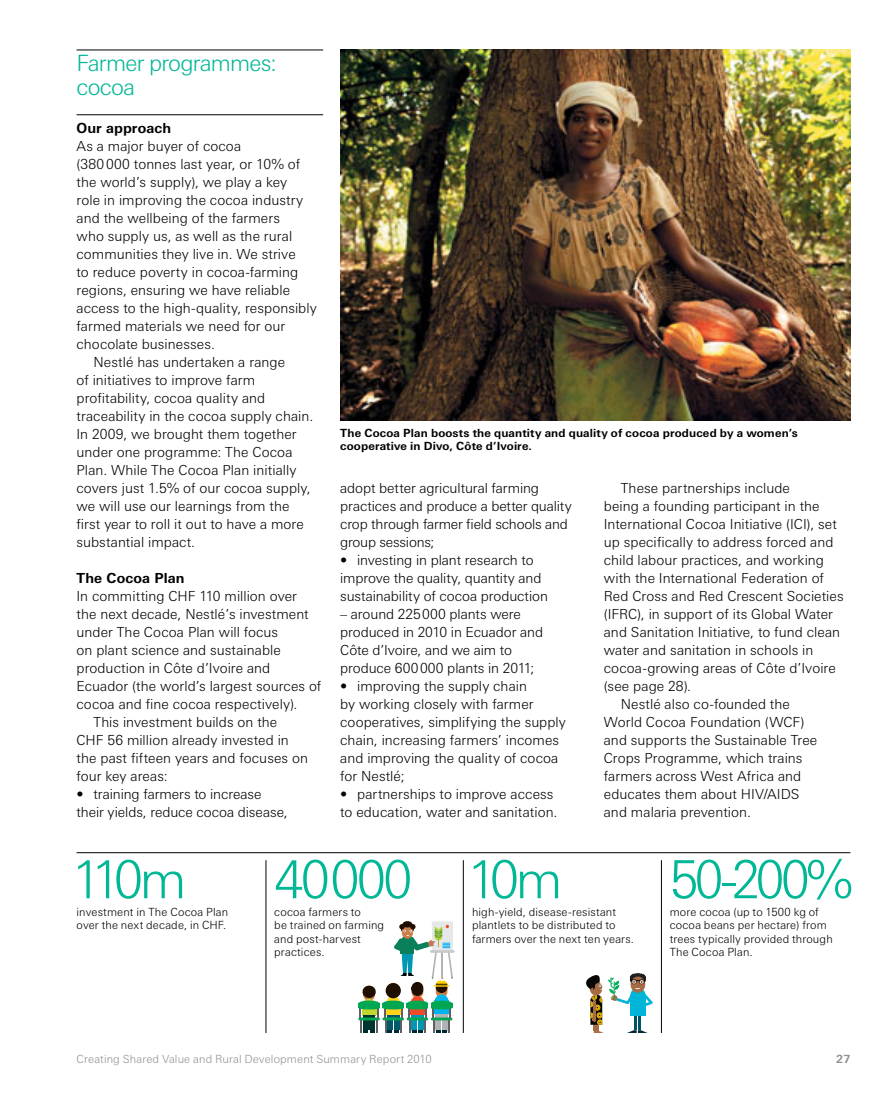
<style>
.page{position:relative;width:893px;height:1106px;background:#fff}
.page>*{position:absolute;margin:0;border:0;box-sizing:border-box;transform-origin:0 0}
.t1{font:300 52.5px "LT Univers Basic";letter-spacing:-.065em;color:#00b796}
.t2{font:300 22.5px/24px "LT Univers Basic";letter-spacing:-.03em;color:#00b796}
.t3{font:300 13.8px/18px "LT Univers Basic";letter-spacing:.005em;color:#000}
.t4{font:700 13.8px "LT Univers Basic";letter-spacing:.01em;color:#000}
.t5{font:300 11.25px/13.5px "LT Univers Basic";letter-spacing:.015em;color:#000}
.t6{font:700 11.25px/13.5px "LT Univers Basic";letter-spacing:.015em;color:#000}
.t7{font:300 11.25px "LT Univers Basic";letter-spacing:.01em;color:#919195}
.t8{font:700 11.25px "LT Univers Basic";color:#919195}
</style>
<div class="page">
<hr style="left:430px;top:950px;width:25px;height:2px;background:#c7c8ca">
<svg style="left:412px;top:982px;width:11px;height:16px"></svg>
<div style="left:412px;top:984px;width:11px;height:12px;background:#1e0f00;border-radius:50%"></div>
<div style="left:410px;top:996px;width:14px;height:14px;background:#f04c29;border-radius:50%"></div>
<svg style="left:407px;top:1000px;width:21px;height:6px"></svg>
<div style="left:407px;top:1003px;width:21px;height:5px;background:#00a651"></div>
<svg style="left:386px;top:996px;width:14px;height:14px"></svg>
<svg style="left:382px;top:1000px;width:22px;height:6px"></svg>
<div style="left:382px;top:1003px;width:22px;height:5px;background:#00a651"></div>
<div style="left:386px;top:983px;width:15px;height:15px;background:#1e0f00;border-radius:50%"></div>
<div style="left:363px;top:985px;width:12px;height:15px;background:#ce7d49;border-radius:6px"></div>
<svg style="left:362px;top:985px;width:14px;height:13px"></svg>
<svg style="left:358px;top:1000px;width:22px;height:6px"></svg>
<div style="left:358px;top:1003px;width:22px;height:5px;background:#00a651"></div>
<svg style="left:436px;top:982px;width:11px;height:15px"></svg>
<div style="left:435px;top:994px;width:14px;height:14px;background:#00b5f1;border-radius:50%"></div>
<svg style="left:431px;top:1000px;width:21px;height:6px"></svg>
<div style="left:431px;top:1003px;width:21px;height:5px;background:#00a651"></div>
<svg style="left:358px;top:1006px;width:94px;height:27px"></svg>
<div style="left:436px;top:982px;width:11px;height:11px;background:#1e0f00;border-radius:50%"></div>
<svg style="left:394px;top:921px;width:59px;height:69px"></svg>
<svg style="left:586px;top:972px;width:67px;height:61px"></svg>
<img style="left:340px;top:50px;width:510px;height:371px">
<hr style="left:77px;top:50px;width:246px;height:1px;background:#000">
<hr style="left:77px;top:114px;width:246px;height:1px;background:#000">
<hr style="left:463px;top:860px;width:1px;height:173px;background:#000">
<hr style="left:661px;top:860px;width:1px;height:173px;background:#000">
<hr style="left:266px;top:860px;width:1px;height:173px;background:#000">
<hr style="left:77px;top:852px;width:773px;height:1px;background:#000">
<h2 class="t2" style="left:77px;top:50px;width:202px">Farmer programmes: cocoa</h2>
<p class="t4" style="left:77px;top:119px;width:96px">Our approach</p>
<p class="t3" style="left:77px;top:136px;width:166px">As a major buyer of cocoa</p>
<p class="t3" style="left:77px;top:154px;width:225px">(380000 tonnes last year, or 10% of</p>
<p class="t3" style="left:77px;top:172px;width:212px">the world’s supply), we play a key</p>
<p class="t3" style="left:77px;top:190px;width:228px">role in improving the cocoa industry</p>
<p class="t3" style="left:77px;top:208px;width:205px">and the wellbeing of the farmers</p>
<p class="t3" style="left:77px;top:226px;width:217px">who supply us, as well as the rural</p>
<p class="t3" style="left:77px;top:244px;width:221px">communities they live in. We strive</p>
<p class="t3" style="left:77px;top:262px;width:223px">to reduce poverty in cocoa-farming</p>
<p class="t3" style="left:77px;top:280px;width:215px">regions, ensuring we have reliable</p>
<p class="t3" style="left:77px;top:298px;width:242px">access to the high-quality, responsibly</p>
<p class="t3" style="left:77px;top:316px;width:210px">farmed materials we need for our</p>
<p class="t3" style="left:77px;top:334px;width:140px">chocolate businesses.</p>
<p class="t3" style="left:94px;top:352px;width:193px">Nestlé has undertaken a range</p>
<p class="t3" style="left:77px;top:370px;width:180px">of initiatives to improve farm</p>
<p class="t3" style="left:77px;top:388px;width:190px">profitability, cocoa quality and</p>
<p class="t3" style="left:77px;top:406px;width:238px">traceability in the cocoa supply chain.</p>
<p class="t3" style="left:77px;top:424px;width:222px">In 2009, we brought them together</p>
<p class="t3" style="left:77px;top:442px;width:218px">under one programme: The Cocoa</p>
<p class="t3" style="left:77px;top:460px;width:221px">Plan. While The Cocoa Plan initially</p>
<p class="t3" style="left:77px;top:478px;width:236px">covers just 1.5% of our cocoa supply,</p>
<p class="t3" style="left:77px;top:496px;width:214px">we will use our learnings from the</p>
<p class="t3" style="left:77px;top:514px;width:229px">first year to roll it out to have a more</p>
<p class="t3" style="left:77px;top:532px;width:120px">substantial impact.</p>
<p class="t4" style="left:77px;top:569px;width:109px">The Cocoa Plan</p>
<p class="t3" style="left:77px;top:586px;width:222px">In committing CHF 110 million over</p>
<p class="t3" style="left:77px;top:604px;width:234px">the next decade, Nestlé’s investment</p>
<p class="t3" style="left:77px;top:622px;width:203px">under The Cocoa Plan will focus</p>
<p class="t3" style="left:77px;top:640px;width:206px">on plant science and sustainable</p>
<p class="t3" style="left:77px;top:658px;width:195px">production in Côte d’Ivoire and</p>
<p class="t3" style="left:77px;top:676px;width:246px">Ecuador (the world’s largest sources of</p>
<p class="t3" style="left:77px;top:694px;width:222px">cocoa and fine cocoa respectively).</p>
<p class="t3" style="left:94px;top:712px;width:185px">This investment builds on the</p>
<p class="t3" style="left:77px;top:730px;width:214px">CHF 56 million already invested in</p>
<p class="t3" style="left:77px;top:748px;width:233px">the past fifteen years and focuses on</p>
<p class="t3" style="left:77px;top:766px;width:93px">four key areas:</p>
<p class="t3" style="left:77px;top:784px;width:213px">• training farmers to increase their yields, reduce cocoa disease,</p>
<p class="t6" style="left:340px;top:426px;width:459px">The Cocoa Plan boosts the quantity and quality of cocoa produced by a women’s cooperative in Divo, Côte d’Ivoire.</p>
<p class="t3" style="left:340px;top:478px;width:233px">adopt better agricultural farming practices and produce a better quality crop through farmer field schools and group sessions;</p>
<p class="t3" style="left:340px;top:550px;width:209px">• investing in plant research to improve the quality, quantity and sustainability of cocoa production</p>
<p class="t3" style="left:340px;top:604px;width:204px">– around 225000 plants were produced in 2010 in Ecuador and<br>Côte d’Ivoire, and we aim to produce 600000 plants in 2011;</p>
<p class="t3" style="left:340px;top:676px;width:227px">• improving the supply chain<br>by working closely with farmer cooperatives, simplifying the supply chain, increasing farmers’ incomes and improving the quality of cocoa for Nestlé;</p>
<p class="t3" style="left:340px;top:784px;width:219px">• partnerships to improve access to education, water and sanitation.</p>
<p class="t3" style="left:621px;top:478px;width:171px">These partnerships include</p>
<p class="t3" style="left:604px;top:496px;width:217px">being a founding participant in the</p>
<p class="t3" style="left:604px;top:514px;width:235px">International Cocoa Initiative (ICI), set</p>
<p class="t3" style="left:604px;top:532px;width:231px">up specifically to address forced and</p>
<p class="t3" style="left:604px;top:550px;width:222px">child labour practices, and working</p>
<p class="t3" style="left:604px;top:568px;width:222px">with the International Federation of</p>
<p class="t3" style="left:604px;top:586px;width:241px">Red Cross and Red Crescent Societies</p>
<p class="t3" style="left:604px;top:604px;width:231px">(IFRC), in support of its Global Water</p>
<p class="t3" style="left:604px;top:622px;width:238px">and Sanitation Initiative, to fund clean</p>
<p class="t3" style="left:604px;top:640px;width:211px">water and sanitation in schools in</p>
<p class="t3" style="left:604px;top:658px;width:233px">cocoa-growing areas of Côte d’Ivoire</p>
<p class="t3" style="left:604px;top:676px;width:89px">(see page 28).</p>
<p class="t3" style="left:621px;top:694px;width:171px">Nestlé also co-founded the</p>
<p class="t3" style="left:604px;top:712px;width:202px">World Cocoa Foundation (WCF)</p>
<p class="t3" style="left:604px;top:730px;width:215px">and supports the Sustainable Tree</p>
<p class="t3" style="left:604px;top:748px;width:200px">Crops Programme, which trains</p>
<p class="t3" style="left:604px;top:766px;width:199px">farmers across West Africa and</p>
<p class="t3" style="left:604px;top:784px;width:197px">educates them about HIV/AIDS</p>
<p class="t3" style="left:604px;top:802px;width:149px">and malaria prevention.</p>
<h1 class="t1" style="left:72px;top:848px;width:116px">110m</h1>
<p class="t5" style="left:77px;top:904px;width:153px">investment in The Cocoa Plan over the next decade, in CHF.</p>
<h1 class="t1" style="left:274px;top:848px;width:140px">40000</h1>
<p class="t5" style="left:274px;top:904px;width:111px">cocoa farmers to<br>be trained on farming and post-harvest practices.</p>
<h1 class="t1" style="left:467px;top:848px;width:97px">10m</h1>
<p class="t5" style="left:472px;top:904px;width:164px">high-yield, disease-resistant plantlets to be distributed to farmers over the next ten years.</p>
<h1 class="t1" style="left:670px;top:848px;width:185px">50-200%</h1>
<p class="t5" style="left:670px;top:904px;width:165px">more cocoa (up to 1500 kg of cocoa beans per hectare) from trees typically provided through<br>The Cocoa Plan.</p>
<p class="t7" style="left:77px;top:1052px;width:357px">Creating Shared Value and Rural Development Summary Report 2010</p>
<p class="t8" style="left:836px;top:1052px;width:16px">27</p>
</div>
